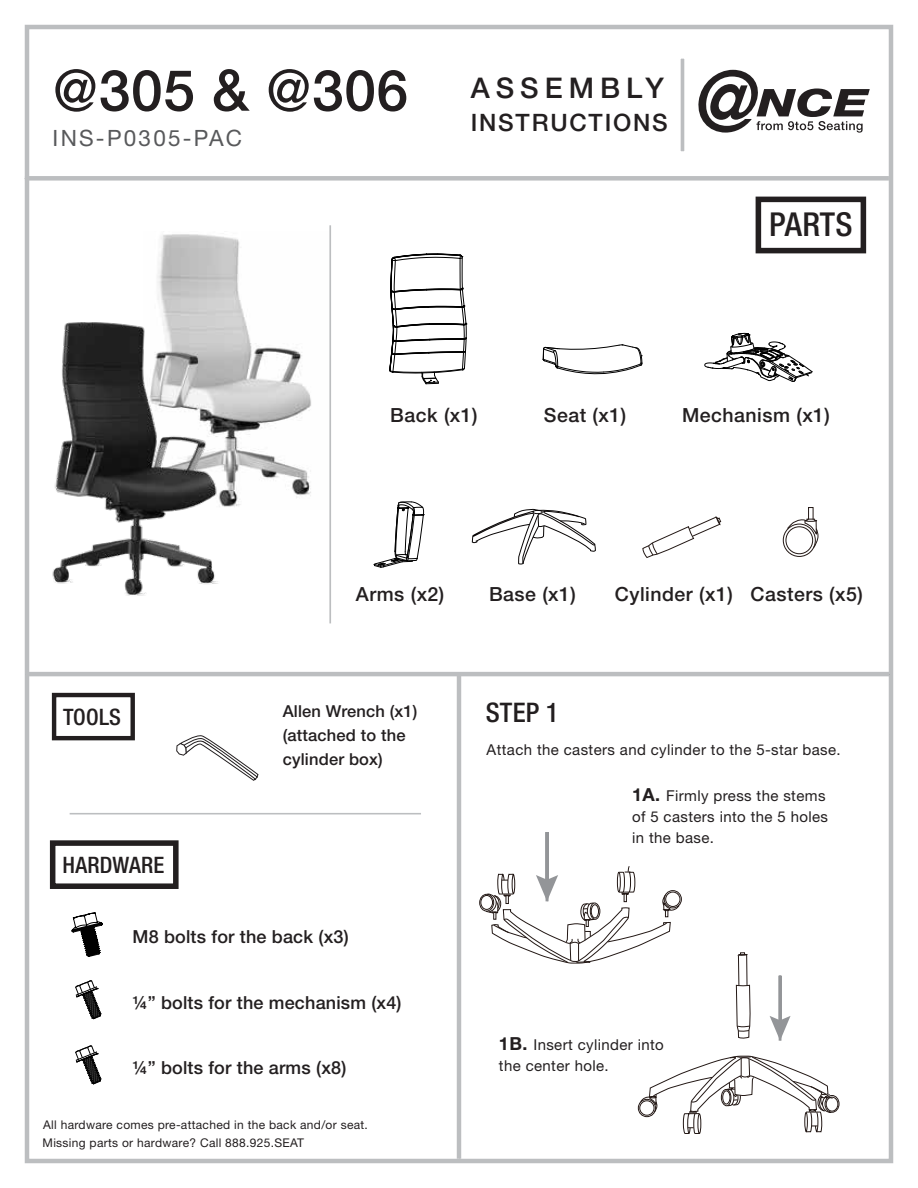
<style>
.page{position:relative;width:918px;height:1188px;background:#fff}
.page>*{position:absolute;margin:0;border:0;box-sizing:border-box;transform-origin:0 0}
.t1{font:500 57px "Helvetica Neue LT Std";letter-spacing:.01em;color:#231f20}
.t2{font:500 condensed 33px "Helvetica Neue LT Std";color:#231f20}
.t3{font:500 28.5px "Helvetica Neue LT Std";letter-spacing:.21em;color:#231f20}
.t4{font:500 condensed 27px "Helvetica Neue LT Std";color:#231f20}
.t5{font:500 24px "Helvetica Neue LT Std";letter-spacing:.075em;color:#231f20}
.t6{font:500 condensed 22.65px "Helvetica Neue LT Std";letter-spacing:.01em;color:#231f20}
.t7{font:22.5px "Helvetica Neue LT Std";letter-spacing:.1em;color:#58595b}
.t8{font:500 19.5px "Helvetica Neue LT Std";letter-spacing:.025em;color:#231f20}
.t9{font:500 18px "Helvetica Neue LT Std";letter-spacing:.01em;color:#231f20}
.t10{font:500 16.5px/24px "Helvetica Neue LT Std";letter-spacing:.01em;color:#231f20}
.t11{font:15px/21px "Helvetica Neue LT Std";letter-spacing:.025em;color:#231f20}
.t12{font:12px "Helvetica Neue LT Std";letter-spacing:.025em;color:#231f20}
.s1{font-weight:700;font-size:18px}
</style>
<div class="page">
<div style="left:25px;top:25px;width:868px;height:1138px;background:#fff;border:4px solid #bcbec0"></div>
<div style="left:25px;top:176px;width:864px;height:5px;background:#bcbec0"></div>
<hr style="left:457px;top:675px;width:4px;height:484px;background:#bcbec0">
<hr style="left:25px;top:672px;width:864px;height:4px;background:#bcbec0">
<svg style="left:680px;top:58px;width:5px;height:94px"></svg>
<svg style="left:698px;top:70px;width:172px;height:63px"></svg>
<svg style="left:472px;top:508px;width:124px;height:57px"></svg>
<svg style="left:642px;top:516px;width:79px;height:42px"></svg>
<div style="left:786px;top:526px;width:27px;height:28px;border:1px solid #231815;border-radius:50%"></div>
<div style="left:783px;top:524px;width:33px;height:33px;border:1px solid #231815;border-radius:50%"></div>
<div style="left:808px;top:507px;width:5px;height:13px;border:1px solid #231815"></div>
<svg style="left:786px;top:519px;width:33px;height:30px"></svg>
<svg style="left:176px;top:735px;width:83px;height:46px"></svg>
<svg style="left:71px;top:912px;width:32px;height:45px"></svg>
<div style="left:756px;top:197px;width:110px;height:56px;border:6px solid #231f20"></div>
<div style="left:50px;top:840px;width:129px;height:49px;border:6px solid #231f20"></div>
<div style="left:52px;top:693px;width:83px;height:47px;border:4px solid #231f20"></div>
<hr style="left:329px;top:225px;width:2px;height:398px;background:#bcbec0">
<hr style="left:546px;top:832px;width:3px;height:69px;background:#939598">
<div style="left:480px;top:895px;width:13px;height:15px;border:1px solid #231815;border-radius:50%"></div>
<div style="left:479px;top:894px;width:15px;height:17px;border:1px solid #231815;border-radius:50%"></div>
<hr style="left:70px;top:813px;width:351px;height:1px;background:#bcbec0">
<div style="left:826px;top:1097px;width:12px;height:14px;border:1px solid #231815;border-radius:50%"></div>
<div style="left:825px;top:1095px;width:14px;height:18px;border:1px solid #231815;border-radius:50%"></div>
<svg style="left:485px;top:865px;width:349px;height:269px"></svg>
<svg style="left:75px;top:981px;width:27px;height:39px"></svg>
<svg style="left:75px;top:1046px;width:27px;height:39px"></svg>
<svg style="left:704px;top:332px;width:109px;height:50px"></svg>
<svg style="left:543px;top:344px;width:100px;height:30px"></svg>
<svg style="left:389px;top:253px;width:78px;height:131px"></svg>
<svg style="left:374px;top:502px;width:50px;height:66px"></svg>
<img style="left:159px;top:234px;width:152px;height:273px">
<img style="left:52px;top:268px;width:182px;height:328px">
<h1 class="t1" style="left:53px;top:56px;width:357px">@305 &amp; @306</h1>
<h3 class="t7" style="left:53px;top:124px;width:191px">INS-P0305-PAC</h3>
<h3 class="t3" style="left:471px;top:71px;width:195px">ASSEMBLY</h3>
<h3 class="t5" style="left:471px;top:108px;width:199px">INSTRUCTIONS</h3>
<h2 class="t2" style="left:769px;top:205px;width:85px">PARTS</h2>
<h3 class="t8" style="left:390px;top:403px;width:89px">Back (x1)</h3>
<h3 class="t8" style="left:544px;top:403px;width:84px">Seat (x1)</h3>
<h3 class="t8" style="left:682px;top:403px;width:149px">Mechanism (x1)</h3>
<h3 class="t8" style="left:356px;top:582px;width:90px">Arms (x2)</h3>
<h3 class="t8" style="left:489px;top:582px;width:89px">Base (x1)</h3>
<h3 class="t8" style="left:615px;top:582px;width:249px">Cylinder (x1) Casters (x5)</h3>
<h3 class="t6" style="left:63px;top:703px;width:59px">TOOLS</h3>
<h3 class="t4" style="left:486px;top:696px;width:75px">STEP 1</h3>
<p class="t11" style="left:487px;top:739px;width:356px">Attach the casters and cylinder to the 5-star base.</p>
<p class="t11" style="left:632px;top:784px;width:198px"><span class="s1">1A.</span> Firmly press the stems of 5 casters into the 5 holes in the base.</p>
<p class="t10" style="left:283px;top:699px;width:136px">Allen Wrench (x1) (attached to the cylinder box)</p>
<h3 class="t6" style="left:63px;top:851px;width:103px">HARDWARE</h3>
<p class="t9" style="left:133px;top:926px;width:218px">M8 bolts for the back (x3)</p>
<p class="t9" style="left:133px;top:992px;width:271px">¼” bolts for the mechanism (x4)</p>
<p class="t9" style="left:133px;top:1057px;width:215px">¼” bolts for the arms (x8)</p>
<p class="t12" style="left:43px;top:1117px;width:326px">All hardware comes pre-attached in the back and/or seat.</p>
<p class="t12" style="left:43px;top:1135px;width:263px">Missing parts or hardware? Call 888.925.SEAT</p>
<p class="t11" style="left:499px;top:1034px;width:166px"><span class="s1">1B.</span> Insert cylinder into the center hole.</p>
</div>
